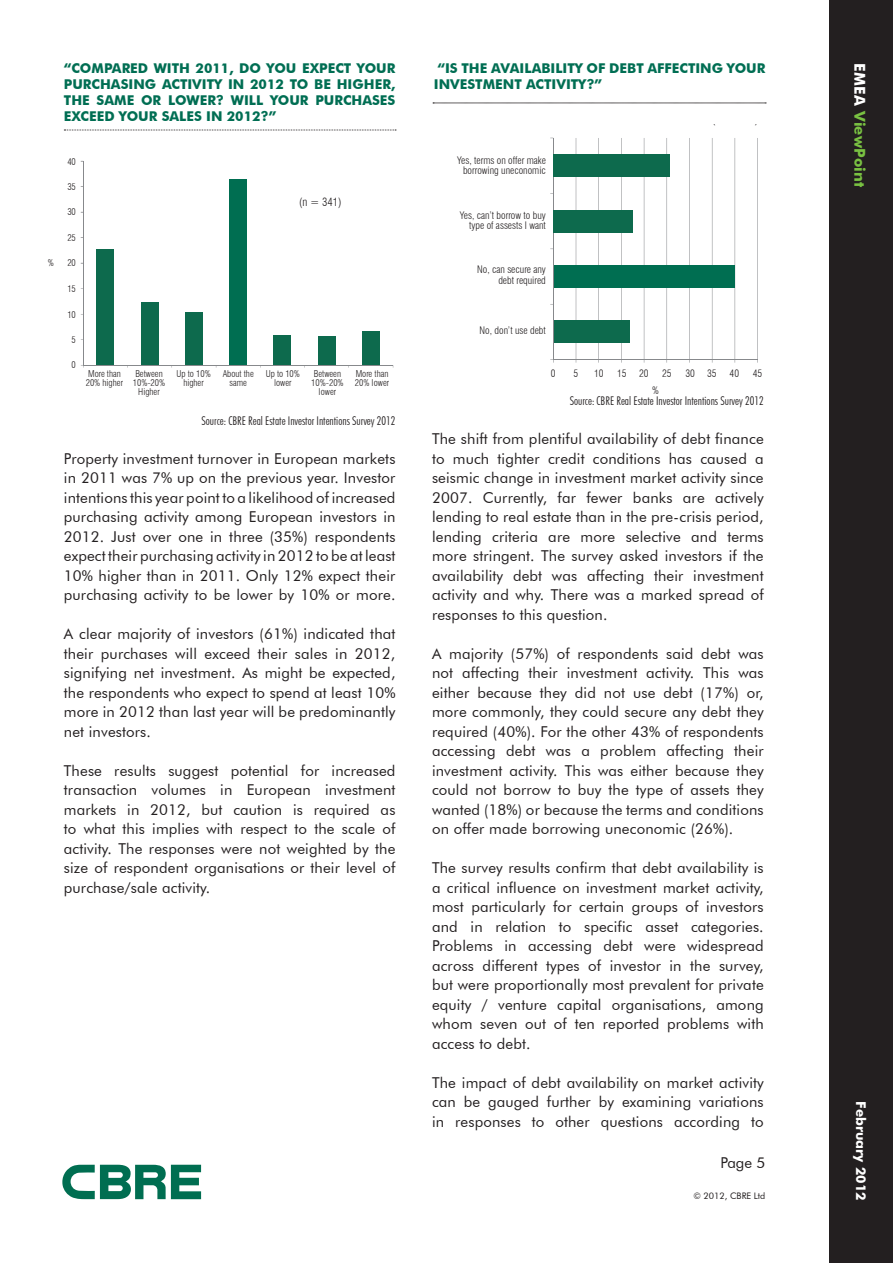
<style>
.page{position:relative;width:893px;height:1263px;background:#fff}
.page>*{position:absolute;margin:0;border:0;box-sizing:border-box;transform-origin:0 0}
.Body_Copy{font:15px/19.5px "Futura BT";letter-spacing:.01em;color:#231f20;text-align:justify}
.Sidebar_Subtitle_Tex{font:700 15px "Futura BT";letter-spacing:.01em;color:#79c142}
.Body_Copy-2{font:700 13.5px/16.2px "Futura BT";color:#006e53;text-align:justify}
.Cover_Date{font:700 13.5px "Futura BT";color:#fff}
.Body_Copy-3{font:300 condensed 12px "Futura BT";color:#231f20}
.t1{font:300 condensed 11.25px "Swiss 721 BT";color:#231f20}
.t2{font:300 condensed 10.2px/10.2px "Swiss 721 BT";color:#231f20;text-align:right}
.t3{font:300 condensed 9.15px/9.1px "Swiss 721 BT";color:#231f20;text-align:center}
.Master_Pages_Styles{font:9px "Futura BT";color:#231f20}
.s1{color:#fff}
</style>
<div class="page">
<svg style="left:62px;top:1165px;width:139px;height:34px"></svg>
<svg style="left:64px;top:130px;width:332px;height:1px"></svg>
<div style="left:829px;top:0;width:64px;height:1263px;background:#231f20"></div>
<hr style="left:757px;top:138px;width:1px;height:222px;background:#87898c">
<hr style="left:735px;top:138px;width:1px;height:222px;background:#87898c">
<hr style="left:712px;top:138px;width:1px;height:222px;background:#87898c">
<hr style="left:689px;top:138px;width:1px;height:222px;background:#87898c">
<hr style="left:666px;top:138px;width:1px;height:222px;background:#87898c">
<hr style="left:644px;top:138px;width:1px;height:222px;background:#87898c">
<hr style="left:621px;top:138px;width:1px;height:222px;background:#87898c">
<hr style="left:598px;top:138px;width:1px;height:222px;background:#87898c">
<hr style="left:576px;top:138px;width:1px;height:222px;background:#87898c">
<div style="left:553px;top:321px;width:77px;height:22px;background:#0d6a4d"></div>
<div style="left:553px;top:265px;width:181px;height:23px;background:#006e51"></div>
<hr style="left:553px;top:359px;width:205px;height:1px;background:#87898c">
<hr style="left:553px;top:138px;width:1px;height:222px;background:#87898c">
<div style="left:553px;top:210px;width:80px;height:22px;background:#0d6a4d"></div>
<div style="left:553px;top:155px;width:117px;height:22px;background:#0d6a4d"></div>
<svg style="left:433px;top:103px;width:333px;height:1px"></svg>
<div style="left:97px;top:249px;width:17px;height:116px;background:#0d6a4d"></div>
<div style="left:141px;top:302px;width:18px;height:63px;background:#0d6a4d"></div>
<div style="left:185px;top:313px;width:18px;height:52px;background:#0d6a4d"></div>
<div style="left:229px;top:180px;width:18px;height:185px;background:#006e51"></div>
<div style="left:274px;top:335px;width:17px;height:30px;background:#0d6a4d"></div>
<div style="left:318px;top:337px;width:17px;height:28px;background:#0d6a4d"></div>
<div style="left:362px;top:331px;width:18px;height:34px;background:#0d6a4d"></div>
<hr style="left:83px;top:161px;width:1px;height:204px;background:#87898c">
<hr style="left:83px;top:365px;width:310px;height:1px;background:#87898c">
<p class="Body_Copy-2" style="left:64px;top:60px;width:333px">“COMPARED WITH 2011, DO YOU EXPECT YOUR PURCHASING ACTIVITY IN 2012 TO BE HIGHER, THE SAME OR LOWER? WILL YOUR PURCHASES EXCEED YOUR SALES IN 2012?”</p>
<p class="t3" style="left:48px;top:258px;width:8px">%</p>
<p class="t3" style="left:67px;top:157px;width:10px">40</p>
<p class="t3" style="left:67px;top:182px;width:10px">35</p>
<p class="t3" style="left:67px;top:207px;width:10px">30</p>
<p class="t3" style="left:67px;top:233px;width:10px">25</p>
<p class="t3" style="left:67px;top:258px;width:10px">20</p>
<p class="t3" style="left:67px;top:284px;width:10px">15</p>
<p class="t3" style="left:67px;top:310px;width:10px">10</p>
<p class="t3" style="left:72px;top:335px;width:6px">5</p>
<p class="t3" style="left:72px;top:360px;width:6px">0</p>
<p class="t1" style="left:299px;top:196px;width:44px">(n = 341)</p>
<p class="t3" style="left:86px;top:369px;width:39px;text-align:left">More than<br>20% higher</p>
<p class="t3" style="left:133px;top:369px;width:34px">Between<br>10%-20%<br>Higher</p>
<p class="t3" style="left:176px;top:369px;width:36px">Up to 10% higher</p>
<p class="t3" style="left:223px;top:369px;width:33px">About the same</p>
<p class="t3" style="left:266px;top:369px;width:36px">Up to 10% lower</p>
<p class="t3" style="left:311px;top:369px;width:34px">Between<br>10%-20% lower</p>
<p class="t3" style="left:355px;top:369px;width:36px;text-align:left">More than<br>20% lower</p>
<p class="Body_Copy-3" style="left:201px;top:413px;width:195px">Source: CBRE Real Estate Investor Intentions Survey 2012</p>
<p class="Body_Copy" style="left:64px;top:448px;width:333px">Property investment turnover in European markets in 2011 was 7% up on the previous year. Investor intentions this year point to a likelihood of increased purchasing activity among European investors in 2012. Just over one in three (35%) respondents expect their purchasing activity in 2012 to be at least 10% higher than in 2011. Only 12% expect their purchasing activity to be lower by 10% or more.</p>
<p class="Body_Copy" style="left:64px;top:624px;width:333px">A clear majority of investors (61%) indicated that their purchases will exceed their sales in 2012, signifying net investment. As might be expected, the respondents who expect to spend at least 10% more in 2012 than last year will be predominantly net investors.</p>
<p class="Body_Copy" style="left:64px;top:760px;width:333px">These results suggest potential for increased transaction volumes in European investment markets in 2012, but caution is required as to what this implies with respect to the scale of activity. The responses were not weighted by the size of respondent organisations or their level of purchase/sale activity.</p>
<p class="Body_Copy-2" style="left:434px;top:60px;width:333px">“IS THE AVAILABILITY OF DEBT AFFECTING YOUR<br>INVESTMENT ACTIVITY?”</p>
<p class="t2" style="left:457px;top:155px;width:90px;text-align:center">Yes, terms on offer make borrowing uneconomic</p>
<p class="t2" style="left:460px;top:210px;width:88px">Yes, can’t borrow to buy type of assests I want</p>
<p class="t2" style="left:477px;top:265px;width:70px">No, can secure any debt required</p>
<p class="t2" style="left:480px;top:325px;width:68px">No, don’t use debt</p>
<p class="t2" style="left:551px;top:368px;width:6px">0</p>
<p class="t2" style="left:573px;top:368px;width:6px">5</p>
<p class="t2" style="left:594px;top:368px;width:11px">10</p>
<p class="t2" style="left:617px;top:368px;width:33px">15 20</p>
<p class="t2" style="left:662px;top:368px;width:11px">25</p>
<p class="t2" style="left:685px;top:368px;width:33px">30 35</p>
<p class="t2" style="left:730px;top:368px;width:11px">40</p>
<p class="t2" style="left:753px;top:368px;width:11px">45</p>
<p class="t2" style="left:652px;top:385px;width:8px">%</p>
<p class="Body_Copy-3" style="left:570px;top:393px;width:195px">Source: CBRE Real Estate Investor Intentions Survey 2012</p>
<p class="Body_Copy" style="left:432px;top:429px;width:333px">The shift from plentiful availability of debt finance to much tighter credit conditions has caused a seismic change in investment market activity since 2007. Currently, far fewer banks are actively lending to real estate than in the pre-crisis period, lending criteria are more selective and terms more stringent. The survey asked investors if the availability debt was affecting their investment activity and why. There was a marked spread of responses to this question.</p>
<p class="Body_Copy" style="left:432px;top:643px;width:333px">A majority (57%) of respondents said debt was not affecting their investment activity. This was either because they did not use debt (17%) or, more commonly, they could secure any debt they required (40%). For the other 43% of respondents accessing debt was a problem affecting their investment activity. This was either because they could not borrow to buy the type of assets they wanted (18%) or because the terms and conditions on offer made borrowing uneconomic (26%).</p>
<p class="Body_Copy" style="left:432px;top:858px;width:333px">The survey results confirm that debt availability is a critical influence on investment market activity, most particularly for certain groups of investors and in relation to specific asset categories.<br>Problems in accessing debt were widespread across different types of investor in the survey, but were proportionally most prevalent for private equity / venture capital organisations, among whom seven out of ten reported problems with access to debt.</p>
<p class="Body_Copy" style="left:432px;top:1072px;width:333px">The impact of debt availability on market activity can be gauged further by examining variations in responses to other questions according to</p>
<p class="Body_Copy" style="left:720px;top:1152px;width:46px">Page 5</p>
<p class="Master_Pages_Styles" style="left:693px;top:1190px;width:74px">© 2012, CBRE Ltd</p>
<p class="Sidebar_Subtitle_Tex" style="left:869px;top:63px;width:126px;rotate:90deg"><span class="s1">EMEA</span> ViewPoint</p>
<p class="Cover_Date" style="left:869px;top:1101px;width:101px;rotate:90deg">February 2012</p>
</div>
